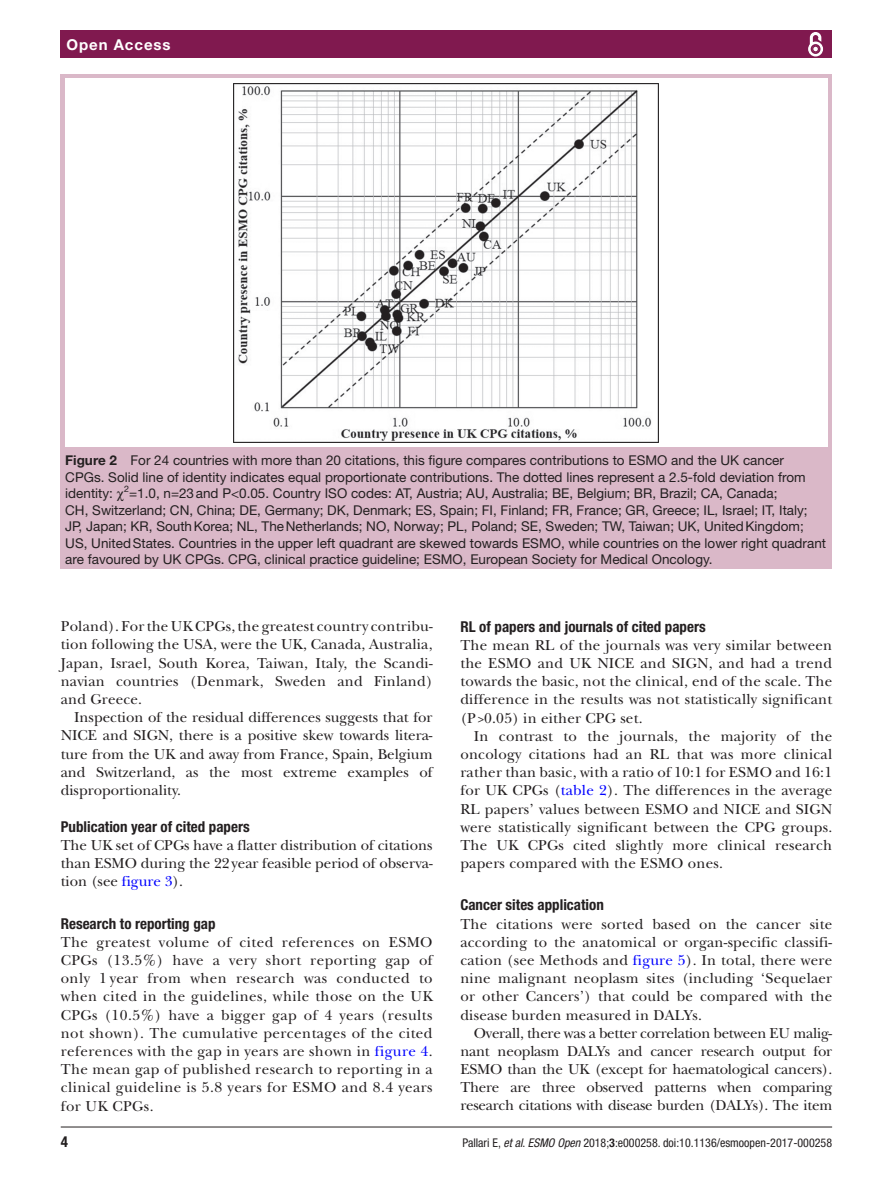
<style>
.page{position:relative;width:893px;height:1191px;background:#fff}
.page>*{position:absolute;margin:0;border:0;box-sizing:border-box;transform-origin:0 0}
.t1{font:15px/18.1px "New Baskerville";letter-spacing:.015em;color:#231f20;text-align:justify}
.t2{font:700 condensed 15px "Helvetica Neue LT Std";color:#231f20}
.t3{font:700 15px "Helvetica Neue LT Std";letter-spacing:.065em;color:#fff}
.t4{font:13.5px/16.5px "Helvetica Neue LT Std";color:#231f20}
.t5{font:condensed 12px "Helvetica Neue LT Std";color:#231f20}
.s1{font-weight:700}
.s2{font-style:italic}
.s3{color:#00f}
</style>
<div class="page">
<div style="left:61px;top:31px;width:771px;height:27px;background:#80194f"></div>
<svg style="left:808px;top:32px;width:15px;height:25px"></svg>
<div style="left:812px;top:45px;width:7px;height:8px;border:1px solid #80194f;border-radius:50%"></div>
<hr style="left:61px;top:1126px;width:771px;height:1px;background:#231f20">
<div style="left:61px;top:74px;width:771px;height:495px;background:#dab8c8"></div>
<div style="left:65px;top:79px;width:762px;height:368px;background:#fff"></div>
<img style="left:233px;top:83px;width:426px;height:360px">
<p class="t3" style="left:66px;top:35px;width:106px">Open Access</p>
<p class="t4" style="left:65px;top:452px;width:762px"><span class="s1">Figure 2</span> For 24 countries with more than 20 citations, this figure compares contributions to ESMO and the UK cancer CPGs. Solid line of identity indicates equal proportionate contributions. The dotted lines represent a 2.5-fold deviation from identity: <sup>2</sup>=1.0, n<span class="s2">=</span>23and P<span class="s2">&lt;</span>0.05. Country ISO codes: AT, Austria; AU, Australia; BE, Belgium; BR, Brazil; CA, Canada;<br>CH, Switzerland; CN, China; DE, Germany; DK, Denmark; ES, Spain; FI, Finland; FR, France; GR, Greece; IL, Israel; IT, Italy; JP, Japan; KR, SouthKorea; NL, TheNetherlands; NO, Norway; PL, Poland; SE, Sweden; TW, Taiwan; UK, UnitedKingdom; US, UnitedStates. Countries in the upper left quadrant are skewed towards ESMO, while countries on the lower right quadrant are favoured by UK CPGs. CPG, clinical practice guideline; ESMO, European Society for Medical Oncology.</p>
<p class="t1" style="left:61px;top:617px;width:373px">Poland). For the UK CPGs, the greatest country contribu&shy;tion following the USA, were the UK, Canada, Australia, Japan, Israel, South Korea, Taiwan, Italy, the Scandi&shy;navian countries (Denmark, Sweden and Finland) and Greece.</p>
<p class="t1" style="left:61px;top:708px;width:373px;text-indent:14px">Inspection of the residual differences suggests that for NICE and SIGN, there is a positive skew towards litera&shy;ture from the UK and away from France, Spain, Belgium and Switzerland, as the most extreme examples of disproportionality.</p>
<p class="t2" style="left:61px;top:817px;width:190px">Publication year of cited papers</p>
<p class="t1" style="left:61px;top:836px;width:373px">The UK set of CPGs have a flatter distribution of citations than ESMO during the 22year feasible period of observa&shy;tion (see <span class="s3">figure 3</span>).</p>
<p class="t2" style="left:61px;top:914px;width:156px">Research to reporting gap</p>
<p class="t1" style="left:61px;top:933px;width:373px">The greatest volume of cited references on ESMO CPGs (13.5%) have a very short reporting gap of only 1 year from when research was conducted to when cited in the guidelines, while those on the UK CPGs (10.5%) have a bigger gap of 4 years (results not shown). The cumulative percentages of the cited references with the gap in years are shown in <span class="s3">figure 4</span>.<br>The mean gap of published research to reporting in a clinical guideline is 5.8 years for ESMO and 8.4 years for UK CPGs.</p>
<p class="t2" style="left:460px;top:617px;width:247px">RL of papers and journals of cited papers</p>
<p class="t1" style="left:460px;top:636px;width:373px">The mean RL of the journals was very similar between the ESMO and UK NICE and SIGN, and had a trend towards the basic, not the clinical, end of the scale. The difference in the results was not statistically significant (P<span class="s2">&gt;</span>0.05) in either CPG set.</p>
<p class="t1" style="left:460px;top:727px;width:373px;text-indent:13px">In contrast to the journals, the majority of the oncology citations had an RL that was more clinical rather than basic, with a ratio of 10:1 for ESMO and 16:1 for UK CPGs (<span class="s3">table 2</span>). The differences in the average RL papers’ values between ESMO and NICE and SIGN were statistically significant between the CPG groups.<br>The UK CPGs cited slightly more clinical research papers compared with the ESMO ones.</p>
<p class="t2" style="left:460px;top:896px;width:145px">Cancer sites application</p>
<p class="t1" style="left:460px;top:914px;width:373px">The citations were sorted based on the cancer site according to the anatomical or organ-specific classifi&shy;cation (see Methods and <span class="s3">figure 5</span>). In total, there were nine malignant neoplasm sites (including ‘Sequelaer or other Cancers’) that could be compared with the disease burden measured in DALYs.</p>
<p class="t1" style="left:460px;top:1023px;width:373px;text-indent:13px">Overall, there was a better correlation between EU malig&shy;nant neoplasm DALYs and cancer research output for ESMO than the UK (except for haematological cancers).<br>There are three observed patterns when comparing research citations with disease burden (DALYs). The item</p>
<p class="t2" style="left:61px;top:1132px;width:9px">4</p>
<p class="t5" style="left:462px;top:1135px;width:371px">Pallari E, <span class="s2">et al</span>. <span class="s2">ESMO Open</span> 2018;<span class="s1">3</span>:e000258. doi:10.1136/esmoopen-2017-000258</p>
</div>
